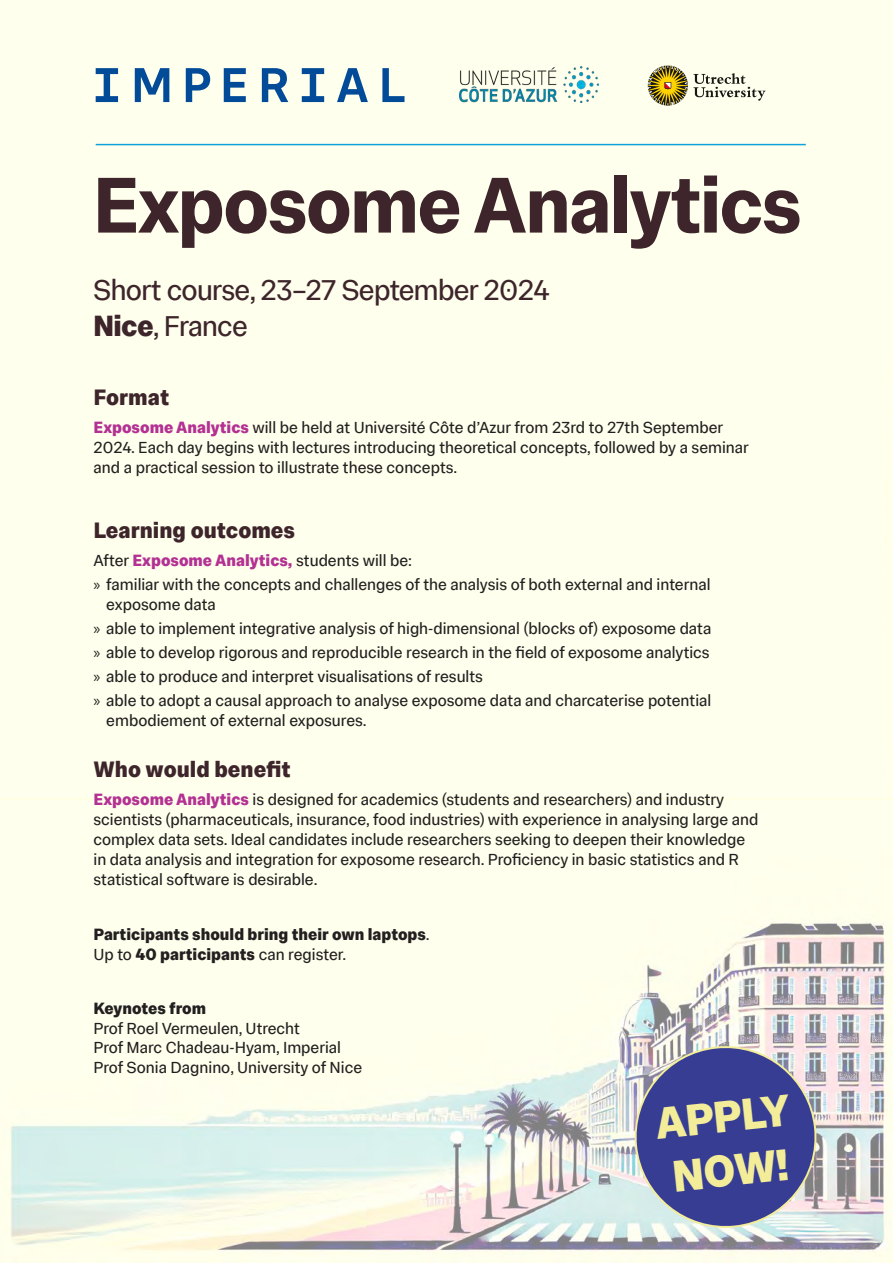
<style>
.page{position:relative;width:893px;height:1263px;background:#fff}
.page>*{position:absolute;margin:0;border:0;box-sizing:border-box;transform-origin:0 0}
.t1{font:600 80.55px "Imperial Sans Display";color:#3d252b}
.t2{font:700 44.85px/53.8px "Imperial Sans Display";color:#f3ed9a}
.Subtitle{font:29.55px/36.2px "Imperial Sans Display";color:#3d252b}
.t3{font:700 22.5px "Imperial Sans Text";color:#3d252b}
.Body_text{font:16.5px/19.8px "Imperial Sans Text";color:#231f20}
.Body_text-2{font:700 16.5px/19.8px "Imperial Sans Text";color:#231f20}
.s1{font-weight:700}
.s2{font-weight:700;color:#b33193}
.s3{font-family:"Myriad Pro"}
.s4{font-weight:400}
.s5{font-style:inherit}
</style>
<div class="page">
<img style="left:0;top:0;width:893px;height:1263px">
<svg style="left:648px;top:66px;width:117px;height:40px;background:#cdc7a2"></svg>
<svg style="left:224px;top:68px;width:22px;height:34px"></svg>
<svg style="left:186px;top:68px;width:24px;height:34px"></svg>
<svg style="left:302px;top:68px;width:22px;height:34px"></svg>
<svg style="left:262px;top:68px;width:26px;height:34px"></svg>
<svg style="left:337px;top:68px;width:31px;height:34px"></svg>
<svg style="left:382px;top:68px;width:22px;height:34px"></svg>
<svg style="left:135px;top:68px;width:34px;height:34px"></svg>
<svg style="left:96px;top:68px;width:22px;height:34px"></svg>
<img style="left:459px;top:67px;width:139px;height:35px">
<hr style="left:96px;top:144px;width:710px;height:1px;background:#0fa2dd">
<svg style="left:631px;top:1042px;width:189px;height:189px;background:#676ca4"></svg>
<p class="t1" style="left:94px;top:145px;width:709px">Exposome Analytics</p>
<p class="Subtitle" style="left:94px;top:270px;width:458px">Short course, 23–27 September 2024<br><span class="s1">Nice</span>, France</p>
<h1 class="t3" style="left:94px;top:380px;width:77px">Format</h1>
<p class="Body_text" style="left:94px;top:417px;width:657px"><span class="s2">Exposome Analytics</span> will be held at Université Côte d’Azur from 23rd to 27th September<br>2024. Each day begins with lectures introducing theoretical concepts, followed by a seminar and a practical session to illustrate these concepts.</p>
<h1 class="t3" style="left:94px;top:513px;width:203px">Learning outcomes</h1>
<p class="Body_text" style="left:94px;top:549px;width:320px">After <span class="s2">Exposome Analytics,</span> students will be:</p>
<p class="Body_text" style="left:106px;top:573px;width:606px;text-indent:-13px"><span class="s3">»</span> familiar with the concepts and challenges of the analysis of both external and internal exposome data</p>
<p class="Body_text" style="left:94px;top:617px;width:619px"><span class="s3">»</span> able to implement integrative analysis of high-dimensional (blocks of) exposome data</p>
<p class="Body_text" style="left:94px;top:641px;width:618px"><span class="s3">»</span> able to develop rigorous and reproducible research in the field of exposome analytics</p>
<p class="Body_text" style="left:94px;top:665px;width:391px"><span class="s3">»</span> able to produce and interpret visualisations of results</p>
<p class="Body_text" style="left:106px;top:689px;width:606px;text-indent:-13px"><span class="s3">»</span> able to adopt a causal approach to analyse exposome data and charcaterise potential embodiement of external exposures.</p>
<h1 class="t3" style="left:94px;top:752px;width:199px">Who would benefit</h1>
<p class="Body_text" style="left:94px;top:789px;width:666px"><span class="s2">Exposome Analytics</span> is designed for academics (students and researchers) and industry scientists (pharmaceuticals, insurance, food industries) with experience in analysing large and complex data sets. Ideal candidates include researchers seeking to deepen their knowledge in data analysis and integration for exposome research. Proficiency in basic statistics and R statistical software is desirable.</p>
<p class="Body_text-2" style="left:94px;top:924px;width:338px">Participants should bring their own laptops<span class="s4">.<br>Up to</span> 40 participants <span class="s4">can register.</span></p>
<p class="Body_text-2" style="left:94px;top:997px;width:114px">Keynotes from</p>
<p class="Body_text" style="left:94px;top:1017px;width:208px">Prof Roel Vermeulen, Utrecht</p>
<p class="Body_text" style="left:94px;top:1037px;width:249px">Prof Marc Chadeau-Hyam, Imperial</p>
<p class="Body_text" style="left:94px;top:1057px;width:270px">Prof Sonia Dagnino, University of Nice</p>
<p class="t2" style="left:653px;top:1095px;width:136px;rotate:-6deg">APPLY<br><span class="s5">NOW</span>!</p>
</div>
